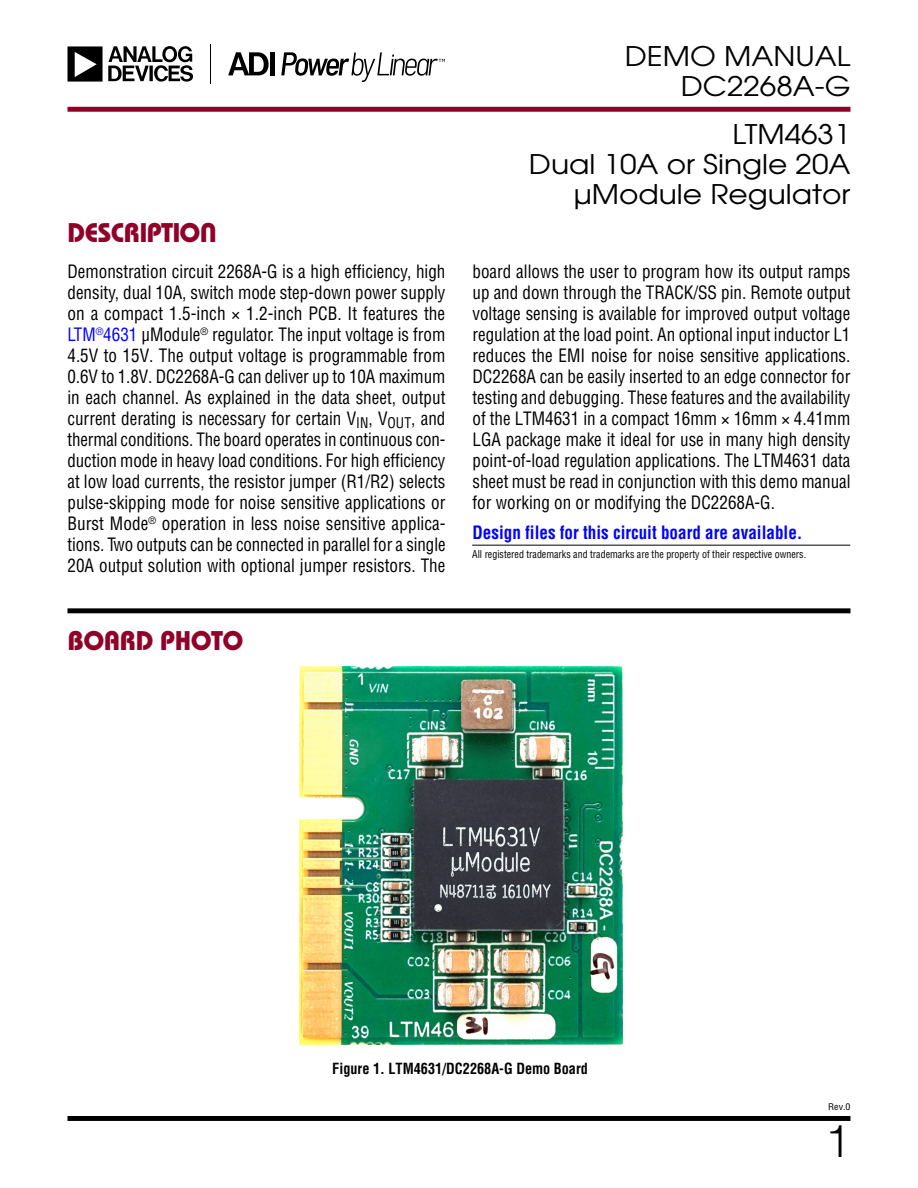
<style>
.page{position:relative;width:918px;height:1188px;background:#fff}
.page>*{position:absolute;margin:0;border:0;box-sizing:border-box;transform-origin:0 0}
.t1{font:300 45px "Helvetica";color:#000}
.t2{font:27px/30px "Avant Garde";color:#000;text-align:right;scale:1.1 1}
.t3{font:27px "Linear Bauhaus";letter-spacing:-.02em;color:#910028}
.t4{font:18px/21px "Linear Helv Cond";color:#000;text-align:justify;scale:.95 1}
.t5{font:700 18px "Linear Helv Cond";color:#00f;scale:.95 1}
.t6{font:700 15px "Linear Helv Cond";color:#000;scale:.95 1}
.t7{font:10.5px "Linear Helv Cond";color:#000;scale:.95 1}
.t8{font:9px "Linear Helv Cond";color:#000;scale:1.1 1}
.s1{color:#00f}
</style>
<div class="page">
<div style="left:68px;top:1116px;width:782px;height:5px;background:#000"></div>
<svg style="left:67px;top:106px;width:784px;height:2px"></svg>
<div style="left:68px;top:107px;width:782px;height:5px;background:#900028"></div>
<svg style="left:68px;top:46px;width:125px;height:36px"></svg>
<hr style="left:210px;top:44px;width:1px;height:39px;background:#000">
<svg style="left:281px;top:52px;width:164px;height:30px"></svg>
<svg style="left:228px;top:52px;width:41px;height:23px"></svg>
<div style="left:270px;top:52px;width:5px;height:23px;background:#000"></div>
<div style="left:68px;top:608px;width:782px;height:5px;background:#000"></div>
<hr style="left:472px;top:545px;width:378px;height:1px;background:#000">
<img style="left:299px;top:666px;width:324px;height:378px">
<h2 class="t2" style="left:625px;top:40px;width:207px">DEMO MANUAL<br>DC2268A-G</h2>
<h2 class="t2" style="left:529px;top:118px;width:294px">LTM4631<br>Dual 10A or Single 20A μModule Regulator</h2>
<h2 class="t3" style="left:68px;top:216px;width:151px">DESCRIPTION</h2>
<p class="t4" style="left:67px;top:260px;width:399px">Demonstration circuit 2268A-G is a high efficiency, high density, dual 10A, switch mode step-down power supply on a compact 1.5-inch × 1.2-inch PCB. It features the <span class="s1">LTM</span><sup>®</sup><span class="s1">4631</span> µModule<sup>®</sup> regulator. The input voltage is from 4.5V to 15V. The output voltage is programmable from 0.6V to 1.8V. DC2268A-G can deliver up to 10A maximum in each channel. As explained in the data sheet, output current derating is necessary for certain V<sub>IN</sub>, V<sub>OUT</sub>, and thermal conditions. The board operates in continuous con&shy;duction mode in heavy load conditions. For high efficiency at low load currents, the resistor jumper (R1/R2) selects pulse-skipping mode for noise sensitive applications or Burst Mode<sup>®</sup> operation in less noise sensitive applica&shy;tions. Two outputs can be connected in parallel for a single 20A output solution with optional jumper resistors. The</p>
<p class="t4" style="left:472px;top:260px;width:400px">board allows the user to program how its output ramps up and down through the TRACK/SS pin. Remote output voltage sensing is available for improved output voltage regulation at the load point. An optional input inductor L1 reduces the EMI noise for noise sensitive applications.<br>DC2268A can be easily inserted to an edge connector for testing and debugging. These features and the availability of the LTM4631 in a compact 16mm × 16mm × 4.41mm LGA package make it ideal for use in many high density point-of-load regulation applications. The LTM4631 data sheet must be read in conjunction with this demo manual for working on or modifying the DC2268A-G.</p>
<p class="t5" style="left:472px;top:521px;width:349px">Design files for this circuit board are available.</p>
<p class="t7" style="left:472px;top:548px;width:353px">All registered trademarks and trademarks are the property of their respective owners.</p>
<h2 class="t3" style="left:68px;top:624px;width:178px">BOARD PHOTO</h2>
<p class="t6" style="left:332px;top:1060px;width:271px">Figure 1. LTM4631/DC2268A-G Demo Board</p>
<p class="t8" style="left:828px;top:1102px;width:22px">Rev.0</p>
<h1 class="t1" style="left:825px;top:1113px;width:27px">1</h1>
</div>
